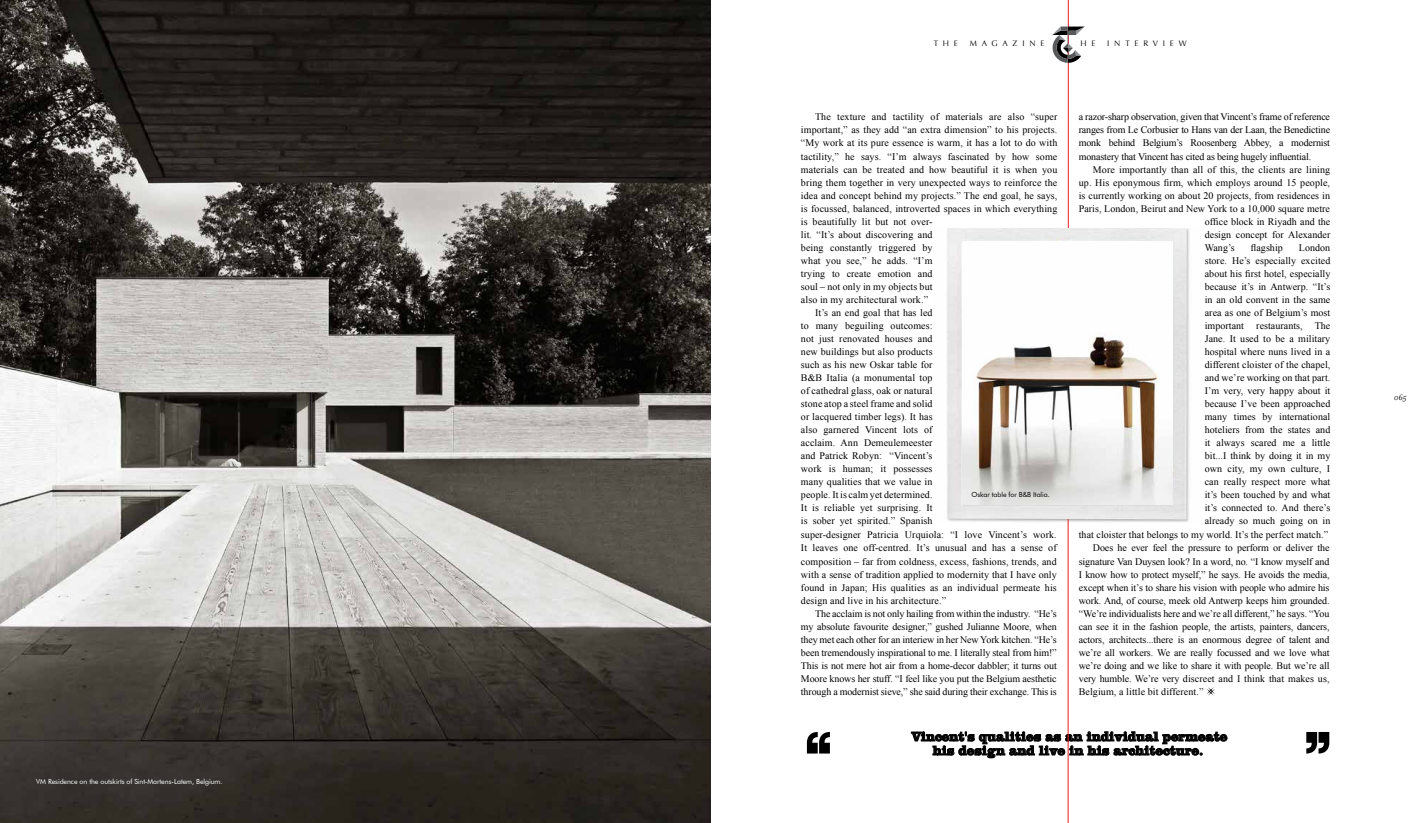
<style>
.page{position:relative;width:1418px;height:823px;background:#fff}
.page>*{position:absolute;margin:0;border:0;box-sizing:border-box;transform-origin:0 0}
.t1{font:700 13.5px/14px "Clarendon";color:#000;text-align:center}
.t2{font:10px/13px "Times New Roman";letter-spacing:.01em;color:#000;text-align:justify}
.t3{font:10px "Times New Roman";letter-spacing:-.01em;color:#000}
.t4{font:italic 9px "Mrs Eaves";color:#000}
.t5{font:8px "Optima";letter-spacing:.6em;color:#000}
.t6{font:7px "Futura BT";letter-spacing:-.01em;color:#fff}
.t7{font:7px "Futura BT";letter-spacing:-.01em;color:#000}
</style>
<div class="page">
<hr style="left:1068px;top:0;width:1px;height:235px;background:#ed1d24">
<svg style="left:807px;top:732px;width:23px;height:21px"></svg>
<svg style="left:1306px;top:732px;width:23px;height:21px"></svg>
<svg style="left:1052px;top:27px;width:32px;height:37px"></svg>
<svg style="left:910px;top:730px;width:317px;height:27px"></svg>
<svg style="left:1207px;top:687px;width:7px;height:8px"></svg>
<img style="left:947px;top:228px;width:242px;height:293px">
<img style="left:962px;top:241px;width:210px;height:263px">
<hr style="left:1067px;top:519px;width:1px;height:303px;background:#ed1d24">
<img style="left:0;top:0;width:710px;height:822px">
<p class="t6" style="left:36px;top:777px;width:188px">VM Residence on the outskirts of Sint-Martens-Latem, Belgium.</p>
<p class="t5" style="left:933px;top:38px;width:18px">T HE</p>
<p class="t5" style="left:969px;top:38px;width:75px">MAGAZINE</p>
<p class="t5" style="left:1080px;top:38px;width:17px">h e</p>
<p class="t5" style="left:1107px;top:38px;width:81px">INTE RVIEW</p>
<p class="t2" style="left:815px;top:110px;width:244px">The texture and tactility of materials are also “super</p>
<p class="t2" style="left:801px;top:123px;width:258px">important,” as they add “an extra dimension” to his projects.</p>
<p class="t2" style="left:801px;top:136px;width:258px">“My work at its pure essence is warm, it has a lot to do with</p>
<p class="t2" style="left:801px;top:149px;width:258px">tactility,” he says. “I’m always fascinated by how some</p>
<p class="t2" style="left:801px;top:162px;width:258px">materials can be treated and how beautiful it is when you</p>
<p class="t2" style="left:801px;top:175px;width:258px">bring them together in very unexpected ways to reinforce the</p>
<p class="t2" style="left:801px;top:188px;width:258px">idea and concept behind my projects.” The end goal, he says,</p>
<p class="t2" style="left:801px;top:201px;width:258px">is focussed, balanced, introverted spaces in which everything</p>
<p class="t2" style="left:801px;top:215px;width:133px">is beautifully lit but not over-</p>
<p class="t2" style="left:801px;top:228px;width:133px">lit. “It’s about discovering and</p>
<p class="t2" style="left:801px;top:241px;width:133px">being constantly triggered by</p>
<p class="t2" style="left:801px;top:254px;width:133px">what you see,” he adds. “I’m</p>
<p class="t2" style="left:801px;top:267px;width:133px">trying to create emotion and</p>
<p class="t2" style="left:801px;top:280px;width:133px">soul – not only in my objects but</p>
<p class="t2" style="left:801px;top:293px;width:129px">also in my architectural work.”</p>
<p class="t2" style="left:815px;top:306px;width:119px">It’s an end goal that has led</p>
<p class="t2" style="left:801px;top:319px;width:133px">to many beguiling outcomes:</p>
<p class="t2" style="left:801px;top:332px;width:133px">not just renovated houses and</p>
<p class="t2" style="left:801px;top:345px;width:133px">new buildings but also products</p>
<p class="t2" style="left:801px;top:358px;width:133px">such as his new Oskar table for</p>
<p class="t2" style="left:801px;top:371px;width:133px">B&amp;B Italia (a monumental top</p>
<p class="t2" style="left:801px;top:384px;width:133px">of cathedral glass, oak or natural</p>
<p class="t2" style="left:801px;top:397px;width:133px">stone atop a steel frame and solid</p>
<p class="t2" style="left:801px;top:410px;width:133px">or lacquered timber legs). It has</p>
<p class="t2" style="left:801px;top:423px;width:133px">also garnered Vincent lots of</p>
<p class="t2" style="left:801px;top:436px;width:133px">acclaim. Ann Demeulemeester</p>
<p class="t2" style="left:801px;top:449px;width:133px">and Patrick Robyn: “Vincent’s</p>
<p class="t2" style="left:801px;top:462px;width:133px">work is human; it possesses</p>
<p class="t2" style="left:801px;top:475px;width:133px">many qualities that we value in</p>
<p class="t2" style="left:801px;top:488px;width:133px">people. It is calm yet determined.</p>
<p class="t2" style="left:801px;top:501px;width:133px">It is reliable yet surprising. It</p>
<p class="t2" style="left:801px;top:514px;width:133px">is sober yet spirited.” Spanish</p>
<p class="t2" style="left:801px;top:528px;width:257px">super-designer Patricia Urquiola: “I love Vincent’s work.<br>It leaves one off-centred. It’s unusual and has a sense of composition – far from coldness, excess, fashions, trends, and with a sense of tradition applied to modernity that I have only found in Japan; His qualities as an individual permeate his design and live in his architecture.”</p>
<p class="t2" style="left:801px;top:606px;width:257px;text-indent:14px">The acclaim is not only hailing from within the industry. “He’s my absolute favourite designer,” gushed Julianne Moore, when they met each other for an interiew in her New York kitchen. “He’s been tremendously inspirational to me. I literally steal from him!” This is not mere hot air from a home-decor dabbler; it turns out Moore knows her stuff. “I feel like you put the Belgium aesthetic through a modernist sieve,” she said during their exchange. This is</p>
<p class="t7" style="left:971px;top:490px;width:80px">Oskar table for B&amp;B Italia.</p>
<p class="t2" style="left:1078px;top:110px;width:253px">a razor-sharp observation, given that Vincent’s frame of reference ranges from Le Corbusier to Hans van der Laan, the Benedictine monk behind Belgium’s Roosenberg Abbey, a modernist monastery that Vincent has cited as being hugely influential.</p>
<p class="t2" style="left:1078px;top:162px;width:253px;text-indent:14px">More importantly than all of this, the clients are lining up. His eponymous firm, which employs around 15 people, is currently working on about 20 projects, from residences in Paris, London, Beirut and New York to a 10,000 square metre</p>
<p class="t2" style="left:1204px;top:215px;width:127px">office block in Riyadh and the design concept for Alexander Wang’s</p>
<p class="t2" style="left:1204px;top:241px;width:127px;text-indent:94px">London store. He’s especially excited about his first hotel, especially because it’s in Antwerp. “It’s in an old convent in the same area as one of Belgium’s most important restaurants, The Jane. It used to be a military hospital where nuns lived in a different cloister of the chapel, and we’re working on that part.<br>I’m very, very happy about it because I’ve been approached many times by international hoteliers from the states and it always scared me a little bit...I think by doing it in my own city, my own culture, I can really respect more what it’s been touched by and what it’s connected to. And there’s already so much going on in</p>
<p class="t2" style="left:1078px;top:528px;width:251px">that cloister that belongs to my world. It’s the perfect match.”</p>
<p class="t3" style="left:1092px;top:541px;width:238px">Does he ever feel the pressure to perform or deliver the</p>
<p class="t3" style="left:1078px;top:554px;width:252px">signature Van Duysen look? In a word, no. “I know myself and</p>
<p class="t3" style="left:1078px;top:567px;width:252px">I know how to protect myself,” he says. He avoids the media,</p>
<p class="t3" style="left:1078px;top:580px;width:252px">except when it’s to share his vision with people who admire his</p>
<p class="t3" style="left:1078px;top:593px;width:252px">work. And, of course, meek old Antwerp keeps him grounded.</p>
<p class="t3" style="left:1078px;top:606px;width:252px">“We’re individualists here and we’re all different,” he says. “You</p>
<p class="t3" style="left:1078px;top:619px;width:252px">can see it in the fashion people, the artists, painters, dancers,</p>
<p class="t3" style="left:1078px;top:632px;width:252px">actors, architects...there is an enormous degree of talent and</p>
<p class="t3" style="left:1078px;top:645px;width:252px">we’re all workers. We are really focussed and we love what</p>
<p class="t3" style="left:1078px;top:658px;width:252px">we’re doing and we like to share it with people. But we’re all</p>
<p class="t2" style="left:1078px;top:671px;width:252px">very humble. We’re very discreet and I think that makes us,</p>
<p class="t2" style="left:1078px;top:684px;width:126px">Belgium, a little bit different.”</p>
<p class="t2" style="left:1250px;top:241px;width:33px">flagship</p>
<h1 class="t1" style="left:911px;top:728px;width:318px">Vincent's qualities as an individual permeate his design and live in his architecture.</h1>
<p class="t4" style="left:1393px;top:392px;width:14px">065</p>
</div>
